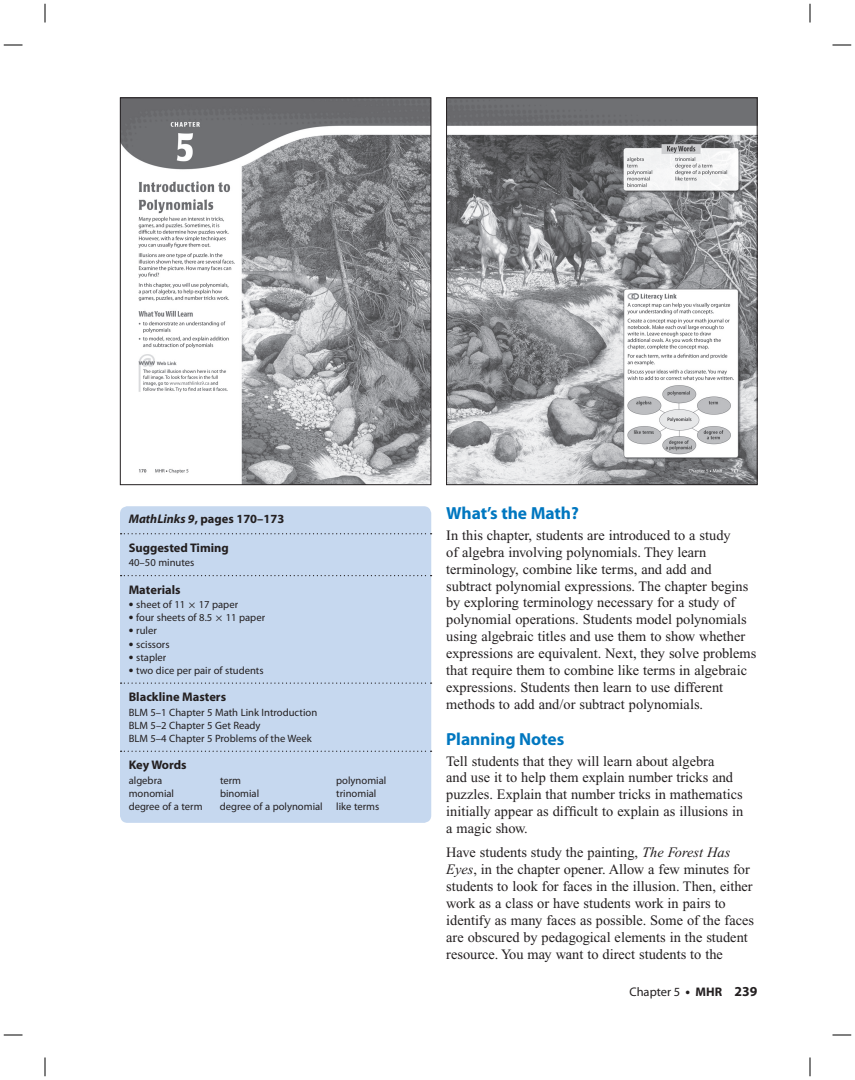
<style>
.page{position:relative;width:855px;height:1080px;background:#fff}
.page>*{position:absolute;margin:0;border:0;box-sizing:border-box;transform-origin:0 0}
.t1{font:700 17.5px "Myriad Pro";letter-spacing:-.005em;color:#0077c0}
.t2{font:14.38px/16.9px "Times New Roman";color:#231f20}
.t3{font:700 12.5px "Myriad Pro";color:#231f20}
.t4{font:12.5px "Myriad Pro";color:#231f20}
.t5{font:10.62px/13.1px "Myriad Pro";color:#231f20}
.s1{font-style:italic}
.s2{font-weight:700;font-size:13.75px}
.s3{font-family:"Uni Math"}
.s4{font-weight:700}
</style>
<div class="page">
<img style="left:122px;top:100px;width:307px;height:383px">
<div style="left:120px;top:98px;width:311px;height:387px;border:1px solid #231f20"></div>
<img style="left:448px;top:100px;width:308px;height:383px">
<div style="left:446px;top:98px;width:312px;height:387px;border:1px solid #231f20"></div>
<div style="left:120px;top:506px;width:311px;height:317px;background:#c6d8ef;border-radius:8px"></div>
<svg style="left:121px;top:533px;width:311px;height:1px"></svg>
<svg style="left:121px;top:575px;width:311px;height:1px"></svg>
<svg style="left:121px;top:683px;width:311px;height:1px"></svg>
<svg style="left:121px;top:751px;width:311px;height:1px"></svg>
<svg style="left:4px;top:44px;width:18px;height:2px"></svg>
<svg style="left:832px;top:44px;width:19px;height:2px"></svg>
<svg style="left:4px;top:1034px;width:18px;height:2px"></svg>
<svg style="left:832px;top:1034px;width:19px;height:2px"></svg>
<svg style="left:44px;top:4px;width:2px;height:18px"></svg>
<svg style="left:44px;top:1058px;width:2px;height:18px"></svg>
<svg style="left:809px;top:4px;width:2px;height:18px"></svg>
<svg style="left:809px;top:1058px;width:2px;height:18px"></svg>
<p class="t3" style="left:129px;top:514px;width:157px"><span class="s1">MathLinks 9</span>, pages 170–173</p>
<p class="t3" style="left:129px;top:543px;width:102px">Suggested Timing</p>
<p class="t5" style="left:129px;top:557px;width:67px">40–50 minutes</p>
<p class="t3" style="left:129px;top:585px;width:53px">Materials</p>
<p class="t5" style="left:129px;top:599px;width:111px"><span class="s2">•</span> sheet of 11 <span class="s3">×</span> 17 paper</p>
<p class="t5" style="left:129px;top:612px;width:138px"><span class="s2">•</span> four sheets of 8.5 <span class="s3">×</span> 11 paper</p>
<p class="t5" style="left:129px;top:625px;width:30px"><span class="s2">•</span> ruler</p>
<p class="t5" style="left:129px;top:638px;width:42px"><span class="s2">•</span> scissors</p>
<p class="t5" style="left:129px;top:651px;width:39px"><span class="s2">•</span> stapler</p>
<p class="t5" style="left:129px;top:664px;width:136px"><span class="s2">•</span> two dice per pair of students</p>
<p class="t3" style="left:129px;top:692px;width:99px">Blackline Masters</p>
<p class="t5" style="left:129px;top:706px;width:190px">BLM 5–1 Chapter 5 Math Link Introduction<br>BLM 5–2 Chapter 5 Get Ready<br>BLM 5–4 Chapter 5 Problems of the Week</p>
<p class="t3" style="left:129px;top:760px;width:59px">Key Words</p>
<p class="t5" style="left:129px;top:774px;width:35px">algebra</p>
<p class="t5" style="left:220px;top:774px;width:23px">term</p>
<p class="t5" style="left:336px;top:774px;width:52px">polynomial</p>
<p class="t5" style="left:129px;top:788px;width:47px">monomial</p>
<p class="t5" style="left:220px;top:788px;width:41px">binomial</p>
<p class="t5" style="left:336px;top:788px;width:42px">trinomial</p>
<p class="t5" style="left:129px;top:801px;width:75px">degree of a term</p>
<p class="t5" style="left:220px;top:801px;width:104px">degree of a polynomial</p>
<p class="t5" style="left:336px;top:801px;width:45px">like terms</p>
<p class="t1" style="left:446px;top:507px;width:134px">What’s the Math?</p>
<p class="t2" style="left:446px;top:528px;width:312px">In this chapter, students are introduced to a study<br>of algebra involving polynomials. They learn terminology, combine like terms, and add and subtract polynomial expressions. The chapter begins by exploring terminology necessary for a study of polynomial operations. Students model polynomials using algebraic titles and use them to show whether expressions are equivalent. Next, they solve problems that require them to combine like terms in algebraic expressions. Students then learn to use different methods to add and/or subtract polynomials.</p>
<p class="t1" style="left:446px;top:732px;width:120px">Planning Notes</p>
<p class="t2" style="left:446px;top:754px;width:298px">Tell students that they will learn about algebra<br>and use it to help them explain number tricks and puzzles. Explain that number tricks in mathematics initially appear as difficult to explain as illusions in a magic show.</p>
<p class="t2" style="left:446px;top:846px;width:309px">Have students study the painting, <span class="s1">The Forest Has Eyes</span>, in the chapter opener. Allow a few minutes for students to look for faces in the illusion. Then, either work as a class or have students work in pairs to identify as many faces as possible. Some of the faces are obscured by pedagogical elements in the student resource. You may want to direct students to the</p>
<p class="t4" style="left:629px;top:987px;width:130px">Chapter 5 <span class="s2">•</span> <span class="s4">MHR</span> <span class="s2">239</span></p>
</div>
